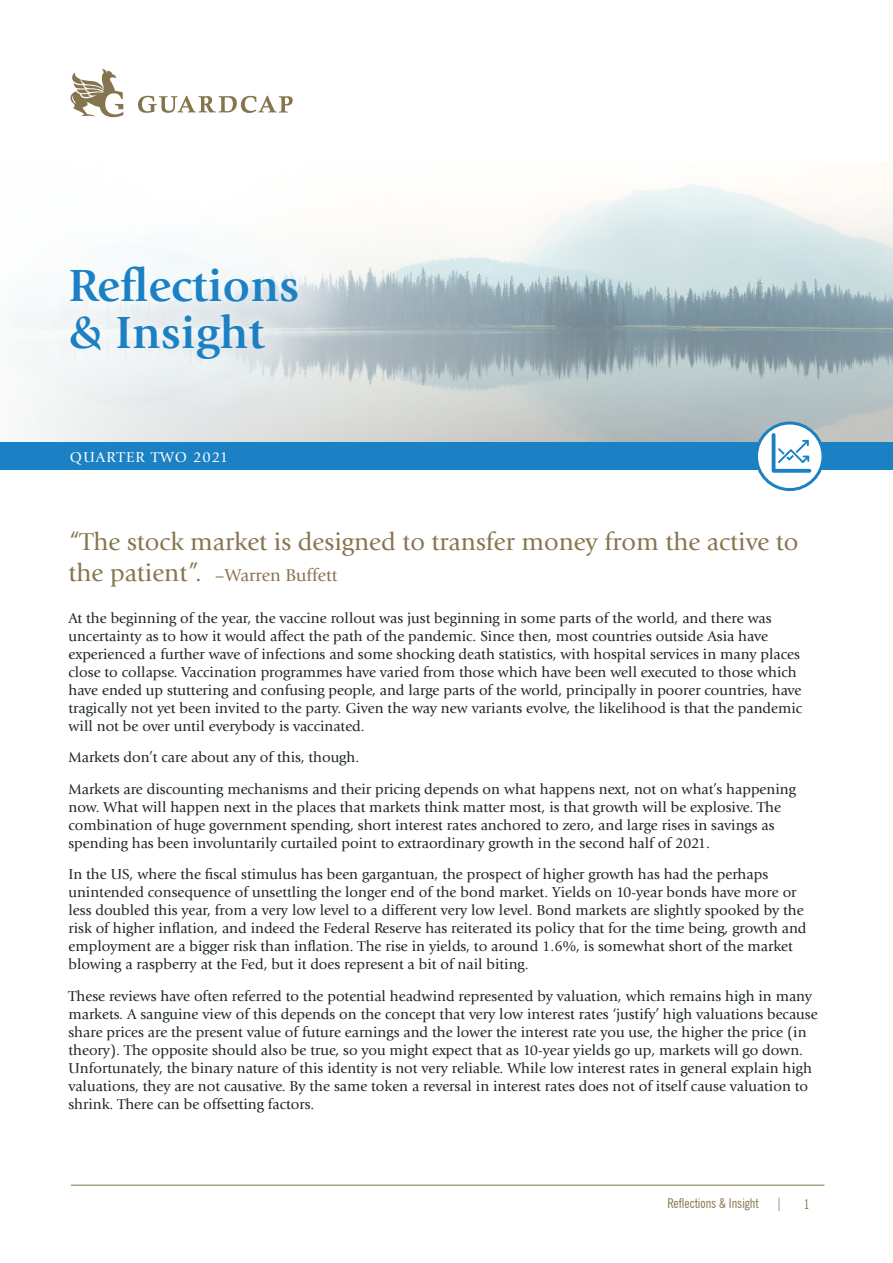
<style>
.page{position:relative;width:893px;height:1263px;background:#fff}
.page>*{position:absolute;margin:0;border:0;box-sizing:border-box;transform-origin:0 0}
.t1{font:700 46.95px/46.8px "Giovanni Std";color:#1b81c4}
.Appendix_Sub-heading{font:25.5px "Giovanni Std";color:#87754e}
.Appendix_Sub-heading-2{font:18px "Giovanni Std";color:#87754e}
.Body_Copy{font:15px/18px "Giovanni Std";color:#1d2529}
.t2{font:15px "Giovanni Std";letter-spacing:.08em;color:#fff}
.Figure_Headings{font:condensed 13.5px "News Gothic BT";color:#87754e}
.s1{font-size:25.5px}
</style>
<div class="page">
<img style="left:15px;top:181px;width:878px;height:261px">
<svg style="left:70px;top:69px;width:53px;height:48px"></svg>
<svg style="left:138px;top:96px;width:155px;height:17px"></svg>
<svg style="left:16px;top:212px;width:335px;height:200px;fill:#f3f6f6"></svg>
<div style="left:0;top:443px;width:893px;height:27px;background:#1b81c4"></div>
<hr style="left:71px;top:1185px;width:753px;height:1px;background:#87754e">
<svg style="left:756px;top:423px;width:67px;height:67px"></svg>
<svg style="left:772px;top:433px;width:39px;height:40px"></svg>
<div style="left:755px;top:421px;width:69px;height:70px;border:3px solid #1b81c4;border-radius:50%"></div>
<p class="t1" style="left:68px;top:262px;width:232px">Reflections &amp; Insight</p>
<p class="t2" style="left:70px;top:449px;width:160px">QUARTER TWO 2021</p>
<p class="Appendix_Sub-heading" style="left:68px;top:528px;width:732px">“The stock market is designed to transfer money from the active to</p>
<p class="Appendix_Sub-heading-2" style="left:68px;top:565px;width:271px"><span class="s1">the patient”.</span> –Warren Buffett</p>
<p class="Body_Copy" style="left:68px;top:609px;width:735px">At the beginning of the year, the vaccine rollout was just beginning in some parts of the world, and there was uncertainty as to how it would affect the path of the pandemic. Since then, most countries outside Asia have experienced a further wave of infections and some shocking death statistics, with hospital services in many places close to collapse. Vaccination programmes have varied from those which have been well executed to those which have ended up stuttering and confusing people, and large parts of the world, principally in poorer countries, have tragically not yet been invited to the party. Given the way new variants evolve, the likelihood is that the pandemic will not be over until everybody is vaccinated.</p>
<p class="Body_Copy" style="left:68px;top:749px;width:292px">Markets don’t care about any of this, though.</p>
<p class="Body_Copy" style="left:68px;top:780px;width:729px">Markets are discounting mechanisms and their pricing depends on what happens next, not on what’s happening now. What will happen next in the places that markets think matter most, is that growth will be explosive. The combination of huge government spending, short interest rates anchored to zero, and large rises in savings as spending has been involuntarily curtailed point to extraordinary growth in the second half of 2021.</p>
<p class="Body_Copy" style="left:68px;top:866px;width:739px">In the US, where the fiscal stimulus has been gargantuan, the prospect of higher growth has had the perhaps unintended consequence of unsettling the longer end of the bond market. Yields on 10-year bonds have more or less doubled this year, from a very low level to a different very low level. Bond markets are slightly spooked by the risk of higher inflation, and indeed the Federal Reserve has reiterated its policy that for the time being, growth and employment are a bigger risk than inflation. The rise in yields, to around 1.6%, is somewhat short of the market blowing a raspberry at the Fed, but it does represent a bit of nail biting.</p>
<p class="Body_Copy" style="left:68px;top:987px;width:751px">These reviews have often referred to the potential headwind represented by valuation, which remains high in many markets. A sanguine view of this depends on the concept that very low interest rates ‘justify’ high valuations because share prices are the present value of future earnings and the lower the interest rate you use, the higher the price (in theory). The opposite should also be true, so you might expect that as 10-year yields go up, markets will go down.<br>Unfortunately, the binary nature of this identity is not very reliable. While low interest rates in general explain high valuations, they are not causative. By the same token a reversal in interest rates does not of itself cause valuation to shrink. There can be offsetting factors.</p>
<p class="Figure_Headings" style="left:668px;top:1195px;width:93px">Reflections &amp; Insight</p>
<p class="Figure_Headings" style="left:776px;top:1195px;width:8px">|</p>
<p class="Figure_Headings" style="left:804px;top:1196px;width:7px">1</p>
</div>
